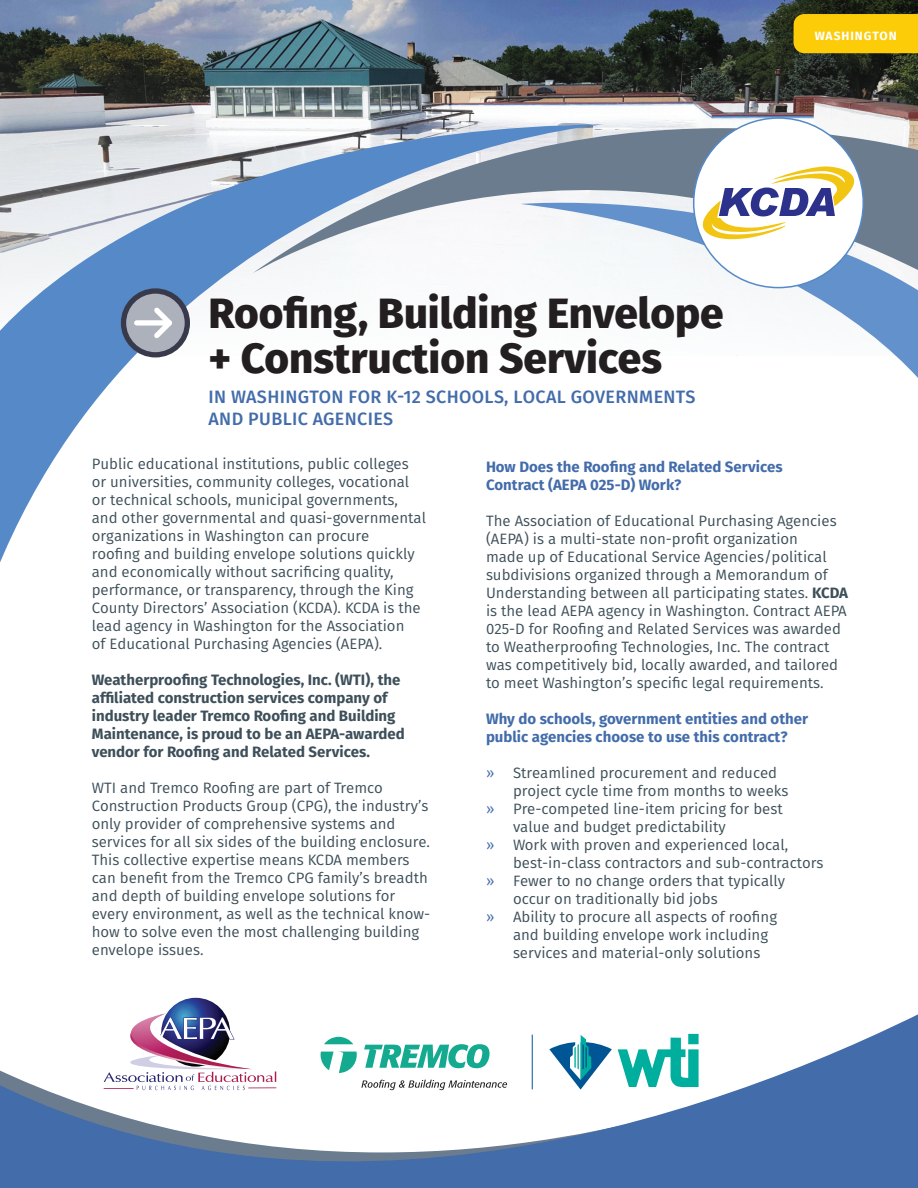
<style>
.page{position:relative;width:918px;height:1188px;background:#fff}
.page>*{position:absolute;margin:0;border:0;box-sizing:border-box;transform-origin:0 0}
.t1{font:800 42.3px/45.6px "Fira Sans";color:#231f20}
.t2{font:500 17.85px/21.5px "Fira Sans";letter-spacing:.02em;color:#436caa}
.t3{font:15px/18px "Fira Sans";color:#3d4f59}
.t4{font:700 15px/18px "Fira Sans";color:#3d4f59}
.t5{font:700 15px/18px "Fira Sans";color:#436caa}
.t6{font:700 12px "Fira Sans";letter-spacing:.08em;color:#fff}
.s1{font-weight:700}
.s2{color:#436caa}
</style>
<div class="page">
<img style="left:0;top:0;width:918px;height:125px">
<svg style="left:0;top:124px;width:604px;height:438px"></svg>
<svg style="left:252px;top:125px;width:666px;height:149px"></svg>
<svg style="left:520px;top:203px;width:398px;height:175px"></svg>
<svg style="left:124px;top:291px;width:63px;height:64px;background:#9a9eaa"></svg>
<div style="left:121px;top:288px;width:69px;height:69px;border:5px solid #383a4c;border-radius:50%"></div>
<div style="left:137px;top:320px;width:32px;height:6px;background:#fff"></div>
<svg style="left:149px;top:303px;width:28px;height:40px"></svg>
<div style="left:694px;top:118px;width:169px;height:170px;background:#fff;border-radius:50%"></div>
<svg style="left:0;top:997px;width:918px;height:191px"></svg>
<div style="left:794px;top:14px;width:124px;height:39px;background:#fdcc09"></div>
<svg style="left:703px;top:166px;width:151px;height:73px"></svg>
<p class="t6" style="left:815px;top:27px;width:84px">WASHINGTON</p>
<h1 class="t1" style="left:208px;top:287px;width:517px">Roofing, Building Envelope + Construction Services</h1>
<p class="t2" style="left:209px;top:386px;width:488px">IN WASHINGTON FOR K-12 SCHOOLS, LOCAL GOVERNMENTS<br>AND PUBLIC AGENCIES</p>
<p class="t3" style="left:92px;top:455px;width:336px">Public educational institutions, public colleges or universities, community colleges, vocational or technical schools, municipal governments, and other governmental and quasi-governmental organizations in Washington can procure<br>roofing and building envelope solutions quickly and economically without sacrificing quality, performance, or transparency, through the King County Directors’ Association (KCDA). KCDA is the lead agency in Washington for the Association<br>of Educational Purchasing Agencies (AEPA).</p>
<p class="t4" style="left:92px;top:671px;width:314px">Weatherproofing Technologies, Inc. (WTI), the affiliated construction services company of industry leader Tremco Roofing and Building Maintenance, is proud to be an AEPA-awarded vendor for Roofing and Related Services.</p>
<p class="t3" style="left:92px;top:779px;width:340px">WTI and Tremco Roofing are part of Tremco Construction Products Group (CPG), the industry’s only provider of comprehensive systems and services for all six sides of the building enclosure.<br>This collective expertise means KCDA members can benefit from the Tremco CPG family’s breadth and depth of building envelope solutions for every environment, as well as the technical know&shy;how to solve even the most challenging building envelope issues.</p>
<p class="t5" style="left:486px;top:458px;width:298px">How Does the Roofing and Related Services<br>Contract (AEPA 025-D) Work?</p>
<p class="t3" style="left:486px;top:512px;width:363px">The Association of Educational Purchasing Agencies (AEPA) is a multi-state non-profit organization<br>made up of Educational Service Agencies/political subdivisions organized through a Memorandum of Understanding between all participating states. <span class="s1">KCDA </span>is the lead AEPA agency in Washington. Contract AEPA 025-D for Roofing and Related Services was awarded to Weatherproofing Technologies, Inc. The contract was competitively bid, locally awarded, and tailored to meet Washington’s specific legal requirements.</p>
<p class="t5" style="left:486px;top:710px;width:324px">Why do schools, government entities and other public agencies choose to use this contract?</p>
<p class="t3" style="left:486px;top:764px;width:293px"><span class="s2">»</span> Streamlined procurement and reduced</p>
<p class="t3" style="left:513px;top:782px;width:277px">project cycle time from months to weeks</p>
<p class="t3" style="left:486px;top:800px;width:298px"><span class="s2">»</span> Pre-competed line-item pricing for best</p>
<p class="t3" style="left:513px;top:818px;width:214px">value and budget predictability</p>
<p class="t3" style="left:486px;top:836px;width:304px"><span class="s2">»</span> Work with proven and experienced local,</p>
<p class="t3" style="left:513px;top:854px;width:312px">best-in-class contractors and sub-contractors</p>
<p class="t3" style="left:486px;top:872px;width:301px"><span class="s2">»</span> Fewer to no change orders that typically</p>
<p class="t3" style="left:513px;top:890px;width:206px">occur on traditionally bid jobs</p>
<p class="t3" style="left:486px;top:908px;width:293px"><span class="s2">»</span> Ability to procure all aspects of roofing</p>
<p class="t3" style="left:513px;top:926px;width:257px">and building envelope work including</p>
<p class="t3" style="left:513px;top:944px;width:249px">services and material-only solutions</p>
</div>
